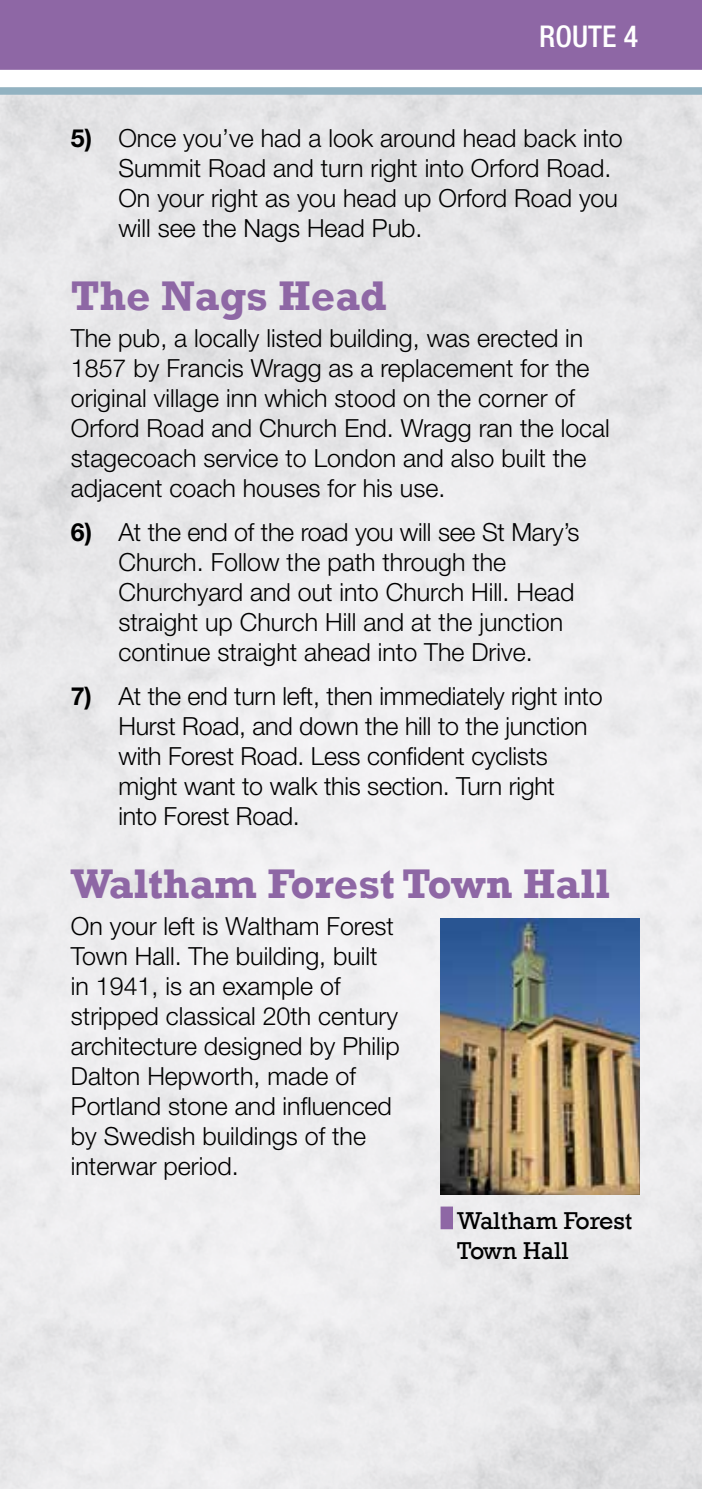
<style>
.page{position:relative;width:702px;height:1489px;background:#fff}
.page>*{position:absolute;margin:0;border:0;box-sizing:border-box;transform-origin:0 0}
.t1{font:700 42.5px "Rockwell";color:#8e67a5}
.t2{font:500 condensed 30px "Helvetica Neue LT";color:#fff}
.t3{font:300 25px/30px "Helvetica Neue LT";color:#000}
.t4{font:25px/30px "Rockwell";color:#000}
.s1{font-weight:700}
</style>
<div class="page">
<div style="left:0;top:87px;width:702px;height:1401px;background:#ebebed"></div>
<div style="left:0;top:0;width:702px;height:70px;background:#8e67a5"></div>
<div style="left:0;top:87px;width:702px;height:8px;background:#92b2c1"></div>
<img style="left:440px;top:918px;width:199px;height:276px">
<div style="left:440px;top:1206px;width:13px;height:23px;background:#8e67a5;border:2px solid #8e67a5"></div>
<p class="t2" style="left:539px;top:19px;width:100px">ROUTE 4</p>
<p class="t3" style="left:118px;top:123px;width:505px;text-indent:-48px"><span class="s1">5)</span> Once you’ve had a look around head back into Summit Road and turn right into Orford Road.<br>On your right as you head up Orford Road you will see the Nags Head Pub.</p>
<h1 class="t1" style="left:71px;top:269px;width:317px">The Nags Head</h1>
<p class="t3" style="left:71px;top:322px;width:540px">The pub, a locally listed building, was erected in 1857 by Francis Wragg as a replacement for the original village inn which stood on the corner of Orford Road and Church End. Wragg ran the local stagecoach service to London and also built the adjacent coach houses for his use.</p>
<p class="t3" style="left:118px;top:516px;width:462px;text-indent:-48px"><span class="s1">6)</span> At the end of the road you will see St Mary’s Church. Follow the path through the Churchyard and out into Church Hill. Head straight up Church Hill and at the junction continue straight ahead into The Drive.</p>
<p class="t3" style="left:118px;top:680px;width:485px;text-indent:-47px"><span class="s1">7)</span> At the end turn left, then immediately right into Hurst Road, and down the hill to the junction with Forest Road. Less confident cyclists might want to walk this section. Turn right<br>into Forest Road.</p>
<h1 class="t1" style="left:71px;top:857px;width:541px">Waltham Forest Town Hall</h1>
<p class="t3" style="left:71px;top:910px;width:330px">On your left is Waltham Forest<br>Town Hall. The building, built in 1941, is an example of stripped classical 20th century architecture designed by Philip<br>Dalton Hepworth, made of<br>Portland stone and influenced by Swedish buildings of the interwar period.</p>
<p class="t4" style="left:457px;top:1206px;width:176px">Waltham Forest<br>Town Hall</p>
</div>
